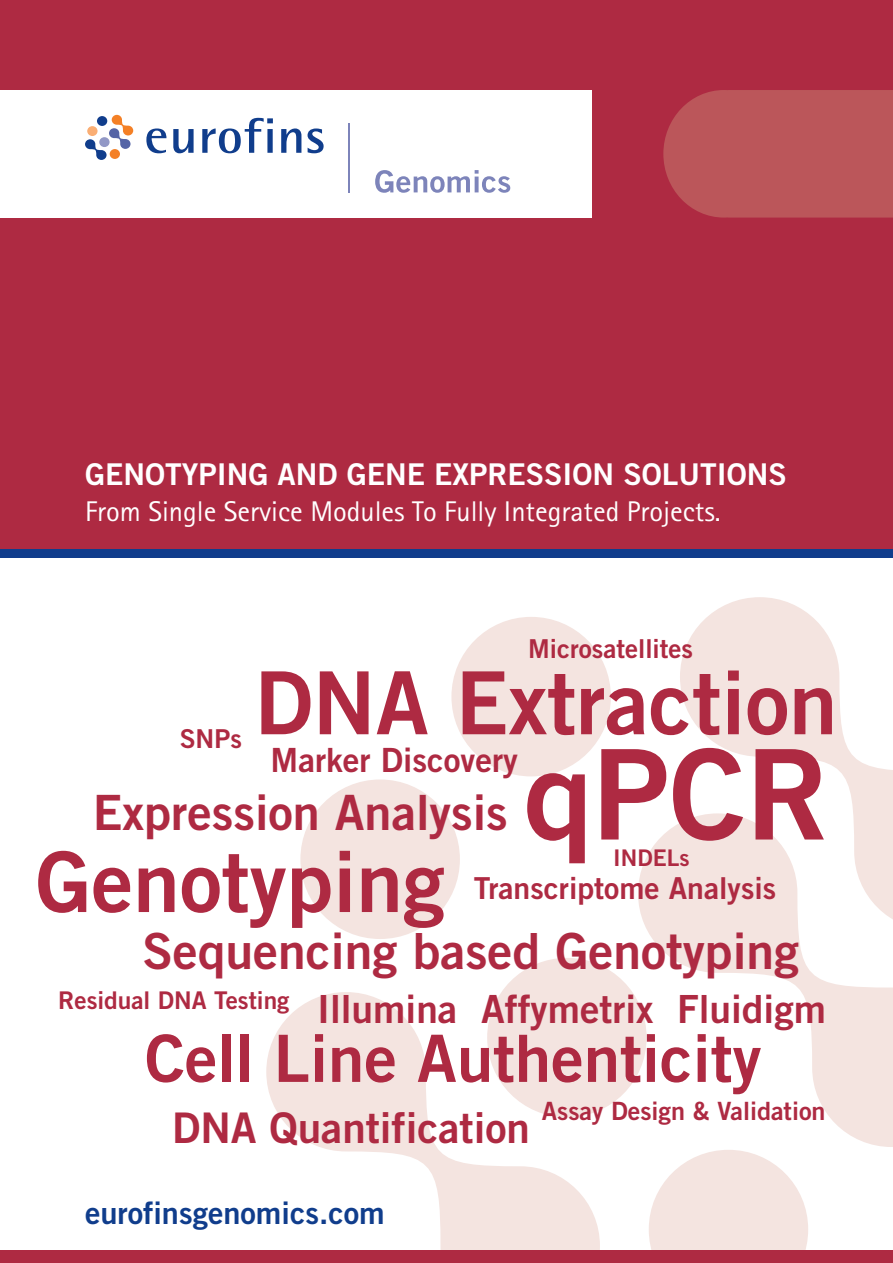
<style>
.page{position:relative;width:893px;height:1263px;background:#fff}
.page>*{position:absolute;margin:0;border:0;box-sizing:border-box;transform-origin:0 0}
.t1{font:125.1px "Trade Gothic Bold Two";color:#ae2a42}
.t2{font:87.15px "Trade Gothic Bold Two";color:#ae2a42}
.t3{font:83.7px "Trade Gothic Bold Two";color:#ae2a42}
.t4{font:65.25px "Trade Gothic Bold Two";color:#ae2a42}
.t5{font:49.8px "Trade Gothic Bold Two";color:#ae2a42}
.t6{font:48.75px "Trade Gothic Bold Two";color:#ae2a42}
.t7{font:42.15px "Trade Gothic Bold Two";color:#ae2a42}
.t8{font:38.85px "Trade Gothic Bold Two";color:#ae2a42}
.t9{font:33.3px "Trade Gothic Bold Two";color:#ae2a42}
.t10{font:30.75px "Trade Gothic Bold Two";color:#103d8c}
.t11{font:30.15px "Trade Gothic Bold Two";color:#ae2a42}
.t12{font:30px "Trade Gothic Bold Two";color:#fff}
.t13{font:28.5px "Rotis Sans Serif";color:#fff}
.t14{font:26.1px "Trade Gothic Bold Two";color:#ae2a42}
.t15{font:25.2px "Trade Gothic Bold Two";color:#ae2a42}
.t16{font:24.45px "Trade Gothic Bold Two";color:#ae2a42}
.t17{font:22.95px "Trade Gothic Bold Two";color:#ae2a42}
</style>
<div class="page">
<div style="left:0;top:0;width:893px;height:553px;background:#ae2a42"></div>
<div style="left:0;top:90px;width:591px;height:128px;background:#fff"></div>
<div style="left:487px;top:958px;width:160px;height:159px;background:#f4e4e0;border-radius:50%"></div>
<svg style="left:266px;top:992px;width:334px;height:258px;fill:#f4e4e0"></svg>
<svg style="left:638px;top:823px;width:255px;height:324px"></svg>
<svg style="left:680px;top:597px;width:213px;height:334px;fill:#f4e4e0"></svg>
<svg style="left:649px;top:1150px;width:159px;height:100px"></svg>
<div style="left:300px;top:779px;width:160px;height:160px;background:#f4e4e0;border-radius:50%"></div>
<div style="left:451px;top:617px;width:160px;height:159px;background:#f4e4e0;border-radius:50%"></div>
<div style="left:0;top:549px;width:893px;height:9px;background:#103d8c"></div>
<div style="left:663px;top:90px;width:230px;height:128px;background:#bb565a"></div>
<svg style="left:85px;top:115px;width:48px;height:45px"></svg>
<div style="left:110px;top:149px;width:10px;height:10px;background:#f48026;border-radius:50%"></div>
<div style="left:87px;top:126px;width:11px;height:10px;background:#faae74;border-radius:50%"></div>
<div style="left:97px;top:116px;width:10px;height:10px;background:#103d8c;border-radius:50%"></div>
<svg style="left:146px;top:128px;width:20px;height:25px"></svg>
<svg style="left:173px;top:129px;width:21px;height:24px"></svg>
<svg style="left:202px;top:118px;width:71px;height:35px"></svg>
<svg style="left:281px;top:128px;width:20px;height:25px"></svg>
<svg style="left:308px;top:128px;width:16px;height:25px"></svg>
<hr style="left:348px;top:123px;width:1px;height:69px;background:#7d84ba">
<svg style="left:375px;top:170px;width:135px;height:23px"></svg>
<div style="left:0;top:1250px;width:893px;height:13px;background:#ae2a42"></div>
<p class="t12" style="left:85px;top:456px;width:703px">GENOTYPING AND GENE EXPRESSION SOLUTIONS</p>
<p class="t13" style="left:85px;top:495px;width:637px">From Single Service Modules To Fully Integrated Projects.</p>
<p class="t14" style="left:528px;top:632px;width:167px">Microsatellites</p>
<h2 class="t2" style="left:255px;top:649px;width:584px">DNA Extraction</h2>
<p class="t9" style="left:271px;top:740px;width:249px">Marker Discovery</p>
<h1 class="t1" style="left:523px;top:717px;width:308px">qPCR</h1>
<p class="t11" style="left:474px;top:870px;width:304px">Transcriptome Analysis</p>
<p class="t14" style="left:180px;top:722px;width:64px">SNPs</p>
<h3 class="t6" style="left:93px;top:782px;width:417px">Expression Analysis</h3>
<p class="t17" style="left:613px;top:843px;width:78px">INDELs</p>
<h3 class="t3" style="left:36px;top:830px;width:411px">Genotyping</h3>
<h3 class="t5" style="left:142px;top:920px;width:658px">Sequencing based Genotyping</h3>
<h3 class="t8" style="left:317px;top:985px;width:510px">Illumina Affymetrix Fluidigm</h3>
<h3 class="t4" style="left:145px;top:1018px;width:618px">Cell Line Authenticity</h3>
<p class="t16" style="left:58px;top:985px;width:233px">Residual DNA Testing</p>
<h3 class="t7" style="left:172px;top:1102px;width:359px">DNA Quantification</h3>
<p class="t15" style="left:542px;top:1095px;width:285px">Assay Design &amp; Validation</p>
<p class="t10" style="left:85px;top:1193px;width:301px">eurofinsgenomics.com</p>
</div>
